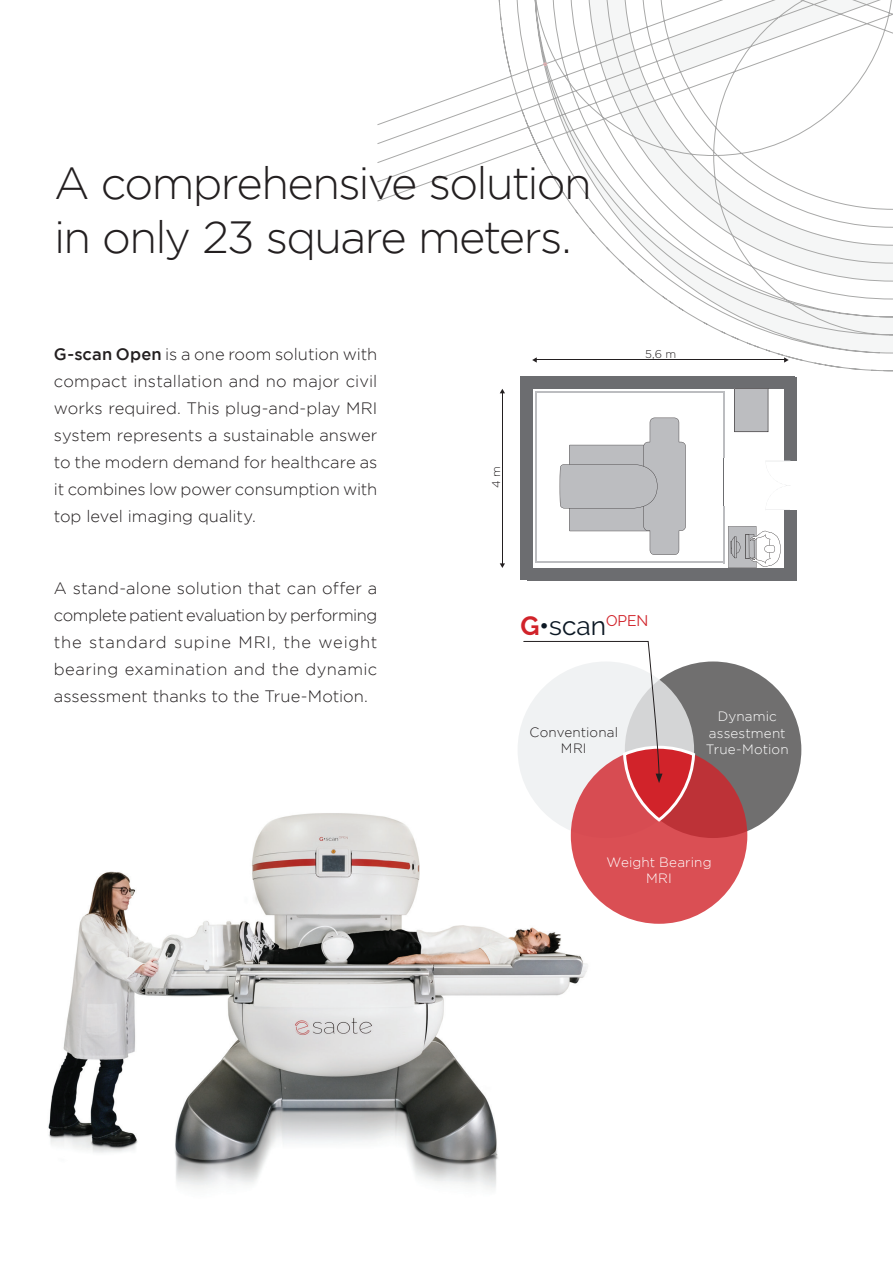
<style>
.page{position:relative;width:893px;height:1263px;background:#fff}
.page>*{position:absolute;margin:0;border:0;box-sizing:border-box;transform-origin:0 0}
.t1{font:300 45px/54px "Gotham HTF";letter-spacing:-.04em;color:#231f20}
.t2{font:26.25px "Raleway";color:#0c1824}
.t3{font:300 16.5px/27px "Gotham HTF";color:#231f20;text-align:justify}
.t4{font:300 13.5px/16.5px "Gotham HTF";letter-spacing:.01em;color:#fff;text-align:center}
.t5{font:300 13.5px/16.2px "Gotham HTF";letter-spacing:.01em;color:#231f20;text-align:center}
.t6{font:300 11.4px "Gotham";color:#231f20}
.s1{font-weight:500}
.s2{font-weight:700;color:#d1232a}
.s3{font-weight:700}
</style>
<div class="page">
<svg style="left:377px;top:0;width:516px;height:371px"></svg>
<svg style="left:544px;top:0;width:349px;height:72px"></svg>
<hr style="left:724px;top:458px;width:1px;height:48px;background:#6c6d70">
<hr style="left:535px;top:392px;width:2px;height:171px;background:#bcbdc0">
<hr style="left:723px;top:392px;width:2px;height:66px;background:#bcbdc0">
<hr style="left:723px;top:506px;width:2px;height:57px;background:#bcbdc0">
<hr style="left:535px;top:562px;width:190px;height:1px;background:#bcbdc0">
<hr style="left:535px;top:392px;width:190px;height:1px;background:#bcbdc0">
<div style="left:527px;top:568px;width:269px;height:12px;background:#6c6d70"></div>
<div style="left:524px;top:377px;width:271px;height:12px;background:#6c6d70"></div>
<div style="left:784px;top:377px;width:12px;height:84px;background:#6c6d70"></div>
<div style="left:784px;top:510px;width:12px;height:60px;background:#6c6d70"></div>
<div style="left:520px;top:377px;width:12px;height:203px;background:#6c6d70"></div>
<svg style="left:734px;top:388px;width:34px;height:44px"></svg>
<hr style="left:536px;top:360px;width:249px;height:1px;background:#231f20">
<svg style="left:532px;top:357px;width:5px;height:6px"></svg>
<svg style="left:784px;top:357px;width:5px;height:6px"></svg>
<hr style="left:502px;top:393px;width:1px;height:171px;background:#231f20">
<svg style="left:500px;top:563px;width:5px;height:5px"></svg>
<svg style="left:500px;top:389px;width:5px;height:4px"></svg>
<svg style="left:728px;top:526px;width:53px;height:42px"></svg>
<svg style="left:765px;top:461px;width:25px;height:49px"></svg>
<svg style="left:560px;top:418px;width:126px;height:137px"></svg>
<img style="left:48px;top:813px;width:578px;height:375px">
<div style="left:625px;top:661px;width:176px;height:177px;background:#706f6f;border-radius:50%"></div>
<svg style="left:571px;top:747px;width:176px;height:177px;background:#d4494e"></svg>
<svg style="left:523px;top:641px;width:174px;height:183px"></svg>
<h1 class="t1" style="left:54px;top:155px;width:539px">A comprehensive solution in only 23 square meters.</h1>
<p class="t3" style="left:54px;top:340px;width:325px"><span class="s1">G-scan Open</span> is a one room solution with compact installation and no major civil works required. This plug-and-play MRI system represents a sustainable answer to the modern demand for healthcare as it combines low power consumption with top level imaging quality.</p>
<p class="t6" style="left:490px;top:488px;width:23px;rotate:-90deg">4 m</p>
<p class="t6" style="left:645px;top:348px;width:32px">5,6 m</p>
<p class="t3" style="left:54px;top:574px;width:325px">A stand-alone solution that can offer a complete patient evaluation by performing the standard supine MRI, the weight bearing examination and the dynamic assessment thanks to the True-Motion.</p>
<h2 class="t2" style="left:521px;top:610px;width:129px"><span class="s2">G</span><span class="s3">•</span>scan<sup>OPEN</sup></h2>
<p class="t5" style="left:530px;top:724px;width:90px">Conventional<br>MRI</p>
<p class="t4" style="left:706px;top:708px;width:84px">Dynamic assestment<br>True-Motion</p>
<p class="t4" style="left:607px;top:854px;width:106px">Weight Bearing<br>MRI</p>
</div>
